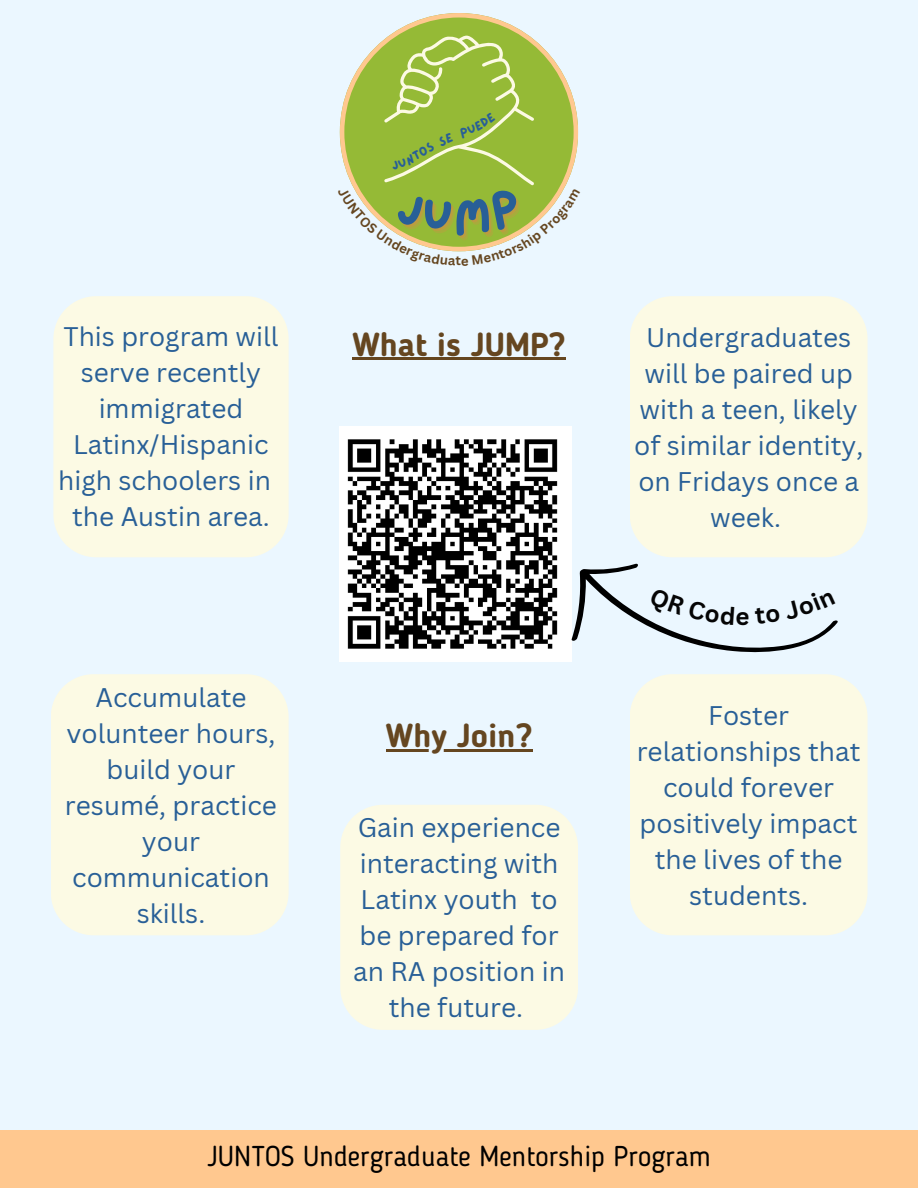
<style>
.page{position:relative;width:918px;height:1188px;background:#ebf7ff}
.page>*{position:absolute;margin:0;border:0;box-sizing:border-box;transform-origin:0 0}
.t1{font:700 33px "Blogger Sans";color:#654620}
.t2{font:28.5px "Blogger Sans";color:#000}
.t3{font:26.25px/36px "Canva Sans";color:#285f97;text-align:center}
.t4{font:700 24px "Canva Sans";color:#050505}
.t5{font:700 13.2px "Canva Sans";color:#654620}
</style>
<div class="page">
<div style="left:0;top:1131px;width:918px;height:57px;background:#ffc88f"></div>
<div style="left:53px;top:296px;width:236px;height:261px;background:#fcfae4"></div>
<svg style="left:390px;top:13px;width:138px;height:22px"></svg>
<div style="left:630px;top:674px;width:238px;height:261px;background:#fcfae4"></div>
<div style="left:51px;top:674px;width:238px;height:261px;background:#fcfae4"></div>
<div style="left:630px;top:296px;width:238px;height:261px;background:#fcfae4"></div>
<img style="left:339px;top:426px;width:232px;height:235px">
<hr style="left:352px;top:358px;width:214px;height:2px;background:#654620">
<hr style="left:386px;top:749px;width:146px;height:2px;background:#654620">
<div style="left:340px;top:805px;width:238px;height:225px;background:#fcfae4"></div>
<svg style="left:339px;top:35px;width:240px;height:217px"></svg>
<svg style="left:571px;top:563px;width:267px;height:90px"></svg>
<p class="t3" style="left:58px;top:318px;width:222px">This program will serve recently immigrated<br>Latinx/Hispanic high schoolers in the Austin area.</p>
<p class="t3" style="left:65px;top:679px;width:214px">Accumulate volunteer hours, build your resumé, practice your communication skills.</p>
<p class="t5" style="left:455px;top:251px;width:7px">t</p>
<p class="t1" style="left:352px;top:331px;width:215px">What is JUMP?</p>
<p class="t1" style="left:386px;top:722px;width:148px">Why Join?</p>
<p class="t3" style="left:353px;top:809px;width:213px">Gain experience interacting with<br>Latinx youth to be prepared for an RA position in the future.</p>
<p class="t3" style="left:634px;top:319px;width:231px">Undergraduates will be paired up with a teen, likely of similar identity, on Fridays once a week.</p>
<p class="t4" style="left:735px;top:599px;width:16px">e</p>
<p class="t3" style="left:637px;top:697px;width:225px">Foster relationships that could forever positively impact the lives of the students.</p>
<p class="t2" style="left:207px;top:1144px;width:505px">JUNTOS Undergraduate Mentorship Program</p>
</div>
